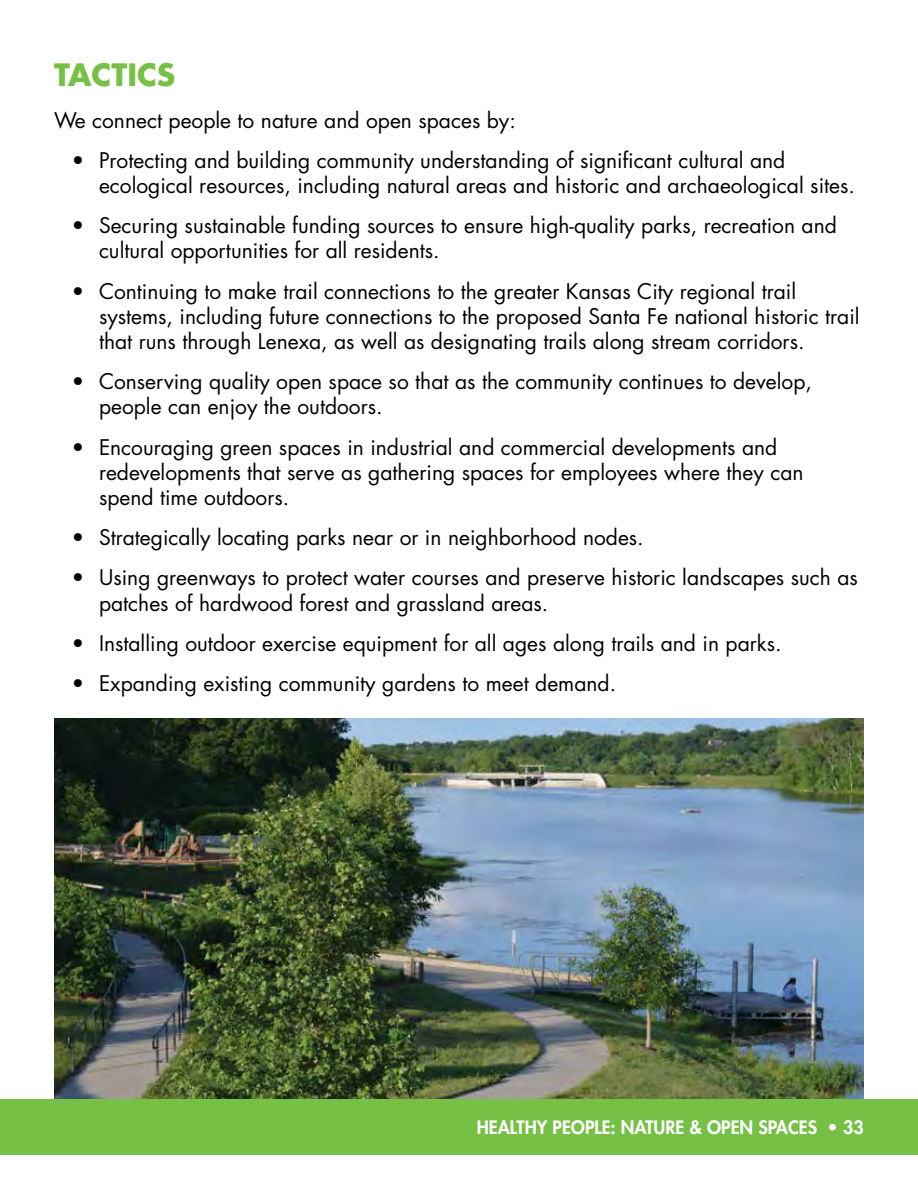
<style>
.page{position:relative;width:918px;height:1188px;background:#fff}
.page>*{position:absolute;margin:0;border:0;box-sizing:border-box;transform-origin:0 0}
.t1{font:700 30px "Futura Std";color:#75c045}
.t2{font:21px/25.2px "Futura Std";color:#000}
.t3{font:800 18px "Futura Std";color:#fff}
</style>
<div class="page">
<img style="left:54px;top:718px;width:810px;height:381px">
<div style="left:0;top:1099px;width:918px;height:55px;background:#75c045"></div>
<h1 class="t1" style="left:54px;top:55px;width:123px">TACTICS</h1>
<p class="t2" style="left:54px;top:107px;width:463px">We connect people to nature and open spaces by:</p>
<p class="t2" style="left:99px;top:148px;width:757px;text-indent:-27px">• Protecting and building community understanding of significant cultural and ecological resources, including natural areas and historic and archaeological sites.</p>
<p class="t2" style="left:99px;top:213px;width:739px;text-indent:-27px">• Securing sustainable funding sources to ensure high-quality parks, recreation and cultural opportunities for all residents.</p>
<p class="t2" style="left:99px;top:278px;width:762px;text-indent:-27px">• Continuing to make trail connections to the greater Kansas City regional trail systems, including future connections to the proposed Santa Fe national historic trail that runs through Lenexa, as well as designating trails along stream corridors.</p>
<p class="t2" style="left:99px;top:369px;width:714px;text-indent:-27px">• Conserving quality open space so that as the community continues to develop, people can enjoy the outdoors.</p>
<p class="t2" style="left:99px;top:434px;width:706px;text-indent:-27px">• Encouraging green spaces in industrial and commercial developments and redevelopments that serve as gathering spaces for employees where they can spend time outdoors.</p>
<p class="t2" style="left:72px;top:525px;width:573px">• Strategically locating parks near or in neighborhood nodes.</p>
<p class="t2" style="left:99px;top:565px;width:760px;text-indent:-27px">• Using greenways to protect water courses and preserve historic landscapes such as patches of hardwood forest and grassland areas.</p>
<p class="t2" style="left:72px;top:631px;width:711px">• Installing outdoor exercise equipment for all ages along trails and in parks.</p>
<p class="t2" style="left:72px;top:671px;width:546px">• Expanding existing community gardens to meet demand.</p>
<p class="t3" style="left:477px;top:1116px;width:389px">HEALTHY PEOPLE: NATURE &amp; OPEN SPACES • 33</p>
</div>
